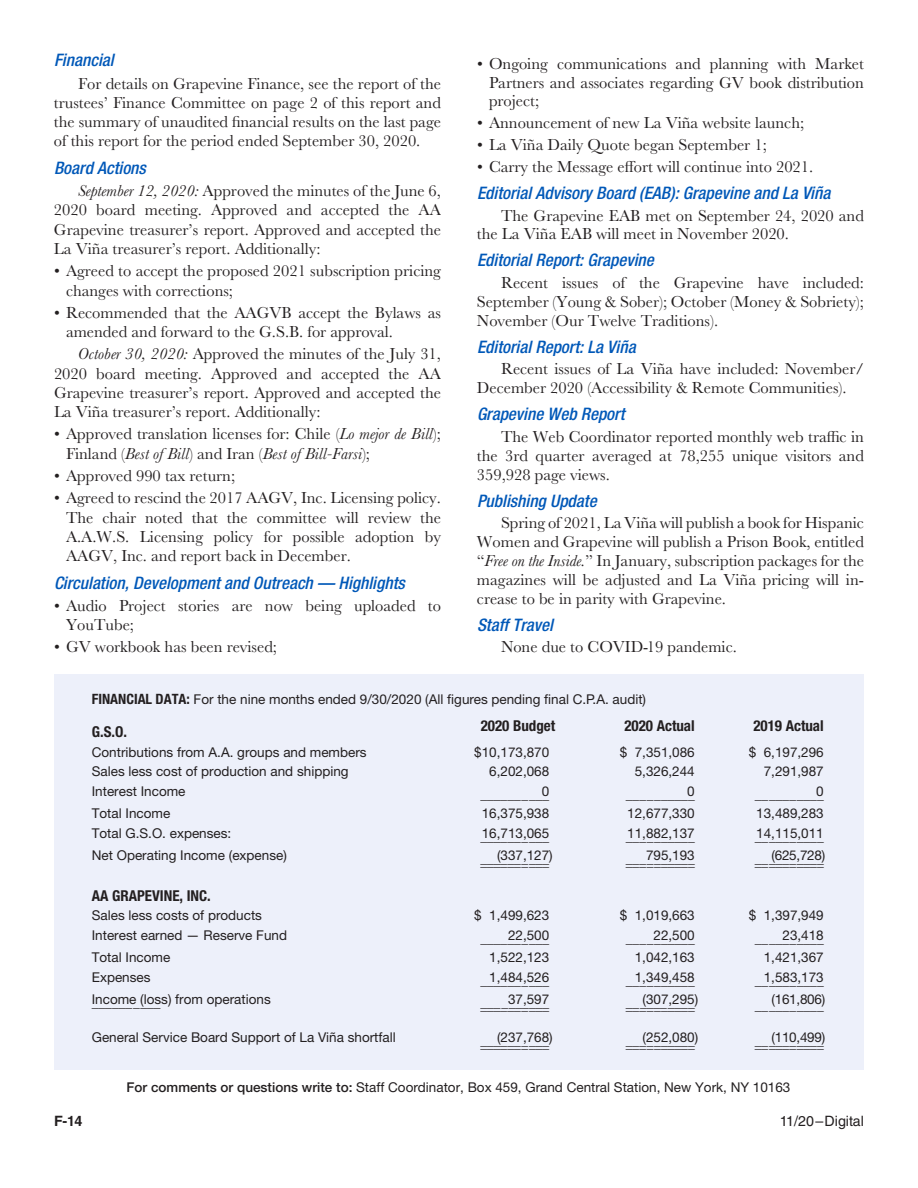
<style>
.page{position:relative;width:918px;height:1188px;background:#fff}
.page>*{position:absolute;margin:0;border:0;box-sizing:border-box;transform-origin:0 0}
.SUB_Ital{font:italic 500 condensed 17.25px "Helvetica Neue LT Std";color:#0058b8}
.Body{font:16.5px/19.2px "Baskerville";color:#231f20;text-align:justify}
.t1{font:700 condensed 15px "Helvetica Neue LT Std";color:#231f20}
.t2{font:14.25px "Helvetica LT Std";color:#231f20}
.t3{font:700 14.25px "Helvetica LT Std";color:#231f20}
.t4{font:13.5px "Helvetica Neue LT Std";color:#231f20}
.s1{font-style:italic}
.s2{font-weight:700;font-stretch:condensed;font-size:14.25px}
.s3{font-weight:500}
</style>
<div class="page">
<div style="left:54px;top:674px;width:810px;height:396px;background:#edf0fa"></div>
<p class="SUB_Ital" style="left:54px;top:50px;width:61px">Financial</p>
<p class="Body" style="left:54px;top:74px;width:389px;text-indent:24px">For details on Grapevine Finance, see the report of the trustees’ Finance Committee on page 2 of this report and the summary of unaudited financial results on the last page of this report for the period ended September 30, 2020.</p>
<p class="SUB_Ital" style="left:54px;top:158px;width:93px">Board Actions</p>
<p class="Body" style="left:54px;top:181px;width:389px;text-indent:24px"><span class="s1">September 12, 2020:</span> Approved the minutes of the June 6, 2020 board meeting. Approved and accepted the AA Grapevine treasurer’s report. Approved and accepted the La Viña treasurer’s report. Additionally:</p>
<p class="Body" style="left:66px;top:262px;width:377px;text-indent:-12px">• Agreed to accept the proposed 2021 subscription pricing changes with corrections;</p>
<p class="Body" style="left:66px;top:303px;width:376px;text-indent:-12px">• Recommended that the AAGVB accept the Bylaws as amended and forward to the G.S.B. for approval.</p>
<p class="Body" style="left:54px;top:345px;width:389px;text-indent:24px"><span class="s1">October 30, 2020:</span> Approved the minutes of the July 31, 2020 board meeting. Approved and accepted the AA Grapevine treasurer’s report. Approved and accepted the La Viña treasurer’s report. Additionally:</p>
<p class="Body" style="left:66px;top:425px;width:377px;text-indent:-12px">• Approved translation licenses for: Chile (<span class="s1">Lo mejor de Bill</span>);<br>Finland (<span class="s1">Best of Bill</span>) and Iran (<span class="s1">Best of Bill-Farsi</span>);</p>
<p class="Body" style="left:54px;top:466px;width:183px">• Approved 990 tax return;</p>
<p class="Body" style="left:66px;top:489px;width:377px;text-indent:-12px">• Agreed to rescind the 2017 AAGV, Inc. Licensing policy.<br>The chair noted that the committee will review the A.A.W.S. Licensing policy for possible adoption by AAGV, Inc. and report back in December.</p>
<p class="SUB_Ital" style="left:54px;top:572px;width:352px">Circulation, Development and Outreach — Highlights</p>
<p class="Body" style="left:66px;top:596px;width:377px;text-indent:-12px">• Audio Project stories are now being uploaded to<br>YouTube;</p>
<p class="Body" style="left:54px;top:638px;width:225px">• GV workbook has been revised;</p>
<p class="Body" style="left:489px;top:54px;width:377px;line-height:18.8px;text-indent:-12px">• Ongoing communications and planning with Market Partners and associates regarding GV book distribution project;</p>
<p class="Body" style="left:477px;top:113px;width:329px">• Announcement of new La Viña website launch;</p>
<p class="Body" style="left:477px;top:135px;width:291px">• La Viña Daily Quote began September 1;</p>
<p class="Body" style="left:477px;top:157px;width:338px">• Carry the Message effort will continue into 2021.</p>
<p class="SUB_Ital" style="left:477px;top:182px;width:355px">Editorial Advisory Board (EAB): Grapevine and La Viña</p>
<p class="Body" style="left:477px;top:206px;width:389px;line-height:18.8px;text-indent:24px">The Grapevine EAB met on September 24, 2020 and the La Viña EAB will meet in November 2020.</p>
<p class="SUB_Ital" style="left:477px;top:250px;width:178px">Editorial Report: Grapevine</p>
<p class="Body" style="left:477px;top:274px;width:389px;line-height:18.8px;text-indent:24px">Recent issues of the Grapevine have included:<br>September (Young &amp; Sober); October (Money &amp; Sobriety); November (Our Twelve Traditions).</p>
<p class="SUB_Ital" style="left:477px;top:336px;width:160px">Editorial Report: La Viña</p>
<p class="Body" style="left:477px;top:360px;width:389px;line-height:18.8px;text-indent:24px">Recent issues of La Viña have included: November/<br>December 2020 (Accessibility &amp; Remote Communities).</p>
<p class="SUB_Ital" style="left:477px;top:404px;width:149px">Grapevine Web Report</p>
<p class="Body" style="left:477px;top:428px;width:389px;line-height:18.8px;text-indent:24px">The Web Coordinator reported monthly web traffic in the 3rd quarter averaged at 78,255 unique visitors and 359,928 page views.</p>
<p class="SUB_Ital" style="left:477px;top:490px;width:121px">Publishing Update</p>
<p class="Body" style="left:477px;top:514px;width:389px;line-height:18.8px;text-indent:24px">Spring of 2021, La Viña will publish a book for Hispanic Women and Grapevine will publish a Prison Book, entitled “<span class="s1">Free on the Inside.</span>” In January, subscription packages for the magazines will be adjusted and La Viña pricing will in&shy;crease to be in parity with Grapevine.</p>
<p class="SUB_Ital" style="left:477px;top:614px;width:78px">Staff Travel</p>
<p class="Body" style="left:501px;top:638px;width:237px">None due to COVID-19 pandemic.</p>
<p class="t4" style="left:92px;top:691px;width:556px"><span class="s2">FINANCIAL DATA:</span> For the nine months ended 9/30/2020 (All figures pending final C.P.A. audit)</p>
<p class="t1" style="left:92px;top:723px;width:37px">G.S.O.</p>
<p class="t1" style="left:481px;top:717px;width:76px">2020 Budget</p>
<p class="t1" style="left:624px;top:717px;width:72px">2020 Actual</p>
<p class="t1" style="left:753px;top:717px;width:72px">2019 Actual</p>
<p class="t4" style="left:92px;top:744px;width:276px">Contributions from A.A. groups and members</p>
<p class="t4" style="left:474px;top:744px;width:77px">$10,173,870</p>
<p class="t4" style="left:620px;top:744px;width:77px">$ 7,351,086</p>
<p class="t4" style="left:749px;top:744px;width:77px">$ 6,197,296</p>
<p class="t4" style="left:92px;top:763px;width:258px">Sales less cost of production and shipping</p>
<p class="t4" style="left:489px;top:763px;width:62px">6,202,068</p>
<p class="t4" style="left:635px;top:763px;width:62px">5,326,244</p>
<p class="t4" style="left:764px;top:763px;width:62px">7,291,987</p>
<p class="t4" style="left:92px;top:783px;width:95px">Interest Income</p>
<p class="t4" style="left:480px;top:786px;width:70px">__________</p>
<p class="t4" style="left:542px;top:783px;width:9px">0</p>
<p class="t4" style="left:687px;top:783px;width:9px">0</p>
<p class="t4" style="left:816px;top:783px;width:9px">0</p>
<p class="t4" style="left:626px;top:786px;width:70px">__________</p>
<p class="t4" style="left:755px;top:786px;width:70px">__________</p>
<p class="t4" style="left:92px;top:805px;width:80px">Total Income</p>
<p class="t4" style="left:482px;top:805px;width:69px">16,375,938</p>
<p class="t4" style="left:627px;top:805px;width:69px">12,677,330</p>
<p class="t4" style="left:756px;top:805px;width:69px">13,489,283</p>
<p class="t4" style="left:92px;top:825px;width:141px">Total G.S.O. expenses:</p>
<p class="t4" style="left:480px;top:828px;width:70px">__________</p>
<p class="t4" style="left:482px;top:825px;width:69px">16,713,065</p>
<p class="t4" style="left:627px;top:825px;width:69px">11,882,137</p>
<p class="t4" style="left:756px;top:825px;width:69px">14,115,011</p>
<p class="t4" style="left:626px;top:828px;width:70px">__________</p>
<p class="t4" style="left:755px;top:828px;width:70px">__________</p>
<p class="t4" style="left:92px;top:847px;width:197px">Net Operating Income (expense)</p>
<p class="t4" style="left:497px;top:847px;width:57px">(337,127)</p>
<p class="t4" style="left:480px;top:850px;width:70px">__________</p>
<p class="t4" style="left:646px;top:847px;width:50px">795,193</p>
<p class="t4" style="left:626px;top:850px;width:70px">__________</p>
<p class="t4" style="left:772px;top:847px;width:55px">(625,728)</p>
<p class="t4" style="left:755px;top:850px;width:70px">__________</p>
<p class="t4" style="left:480px;top:853px;width:70px">__________</p>
<p class="t4" style="left:626px;top:853px;width:70px">__________</p>
<p class="t4" style="left:755px;top:853px;width:70px">__________</p>
<p class="t1" style="left:92px;top:886px;width:121px">AA GRAPEVINE, INC.</p>
<p class="t4" style="left:92px;top:907px;width:172px">Sales less costs of products</p>
<p class="t4" style="left:474px;top:907px;width:77px">$ 1,499,623</p>
<p class="t4" style="left:620px;top:907px;width:77px">$ 1,019,663</p>
<p class="t4" style="left:749px;top:907px;width:77px">$ 1,397,949</p>
<p class="t4" style="left:92px;top:927px;width:197px">Interest earned — Reserve Fund</p>
<p class="t4" style="left:480px;top:930px;width:70px">__________</p>
<p class="t4" style="left:508px;top:927px;width:43px">22,500</p>
<p class="t4" style="left:654px;top:927px;width:43px">22,500</p>
<p class="t4" style="left:783px;top:927px;width:43px">23,418</p>
<p class="t4" style="left:626px;top:930px;width:70px">__________</p>
<p class="t4" style="left:755px;top:930px;width:70px">__________</p>
<p class="t4" style="left:92px;top:949px;width:80px">Total Income</p>
<p class="t4" style="left:489px;top:949px;width:62px">1,522,123</p>
<p class="t4" style="left:635px;top:949px;width:62px">1,042,163</p>
<p class="t4" style="left:764px;top:949px;width:62px">1,421,367</p>
<p class="t4" style="left:92px;top:969px;width:60px">Expenses</p>
<p class="t4" style="left:480px;top:972px;width:70px">__________</p>
<p class="t4" style="left:489px;top:969px;width:62px">1,484,526</p>
<p class="t4" style="left:635px;top:969px;width:62px">1,349,458</p>
<p class="t4" style="left:764px;top:969px;width:62px">1,583,173</p>
<p class="t4" style="left:626px;top:972px;width:70px">__________</p>
<p class="t4" style="left:755px;top:972px;width:70px">__________</p>
<p class="t4" style="left:92px;top:991px;width:181px">Income (loss) from operations</p>
<p class="t4" style="left:92px;top:994px;width:70px">__________</p>
<p class="t4" style="left:480px;top:994px;width:70px">__________</p>
<p class="t4" style="left:508px;top:991px;width:43px">37,597</p>
<p class="t4" style="left:643px;top:991px;width:57px">(307,295)</p>
<p class="t4" style="left:772px;top:991px;width:55px">(161,806)</p>
<p class="t4" style="left:626px;top:994px;width:70px">__________</p>
<p class="t4" style="left:92px;top:1029px;width:306px">General Service Board Support of La Viña shortfall</p>
<p class="t4" style="left:480px;top:997px;width:70px">__________</p>
<p class="t4" style="left:626px;top:997px;width:70px">__________</p>
<p class="t4" style="left:755px;top:997px;width:70px">__________</p>
<p class="t4" style="left:497px;top:1029px;width:57px">(237,768)</p>
<p class="t4" style="left:480px;top:1032px;width:70px">__________</p>
<p class="t4" style="left:643px;top:1029px;width:57px">(252,080)</p>
<p class="t4" style="left:626px;top:1032px;width:70px">__________</p>
<p class="t4" style="left:772px;top:1029px;width:55px">(110,499)</p>
<p class="t4" style="left:755px;top:1032px;width:70px">__________</p>
<p class="t4" style="left:480px;top:1035px;width:70px">__________</p>
<p class="t4" style="left:626px;top:1035px;width:70px">__________</p>
<p class="t4" style="left:755px;top:1035px;width:70px">__________</p>
<p class="t4" style="left:127px;top:1079px;width:665px"><span class="s3">For comments or questions write to:</span> Staff Coordinator, Box 459, Grand Central Station, New York, NY 10163</p>
<p class="t3" style="left:54px;top:1113px;width:30px">F-14</p>
<p class="t2" style="left:780px;top:1113px;width:86px">11/20–Digital</p>
</div>
